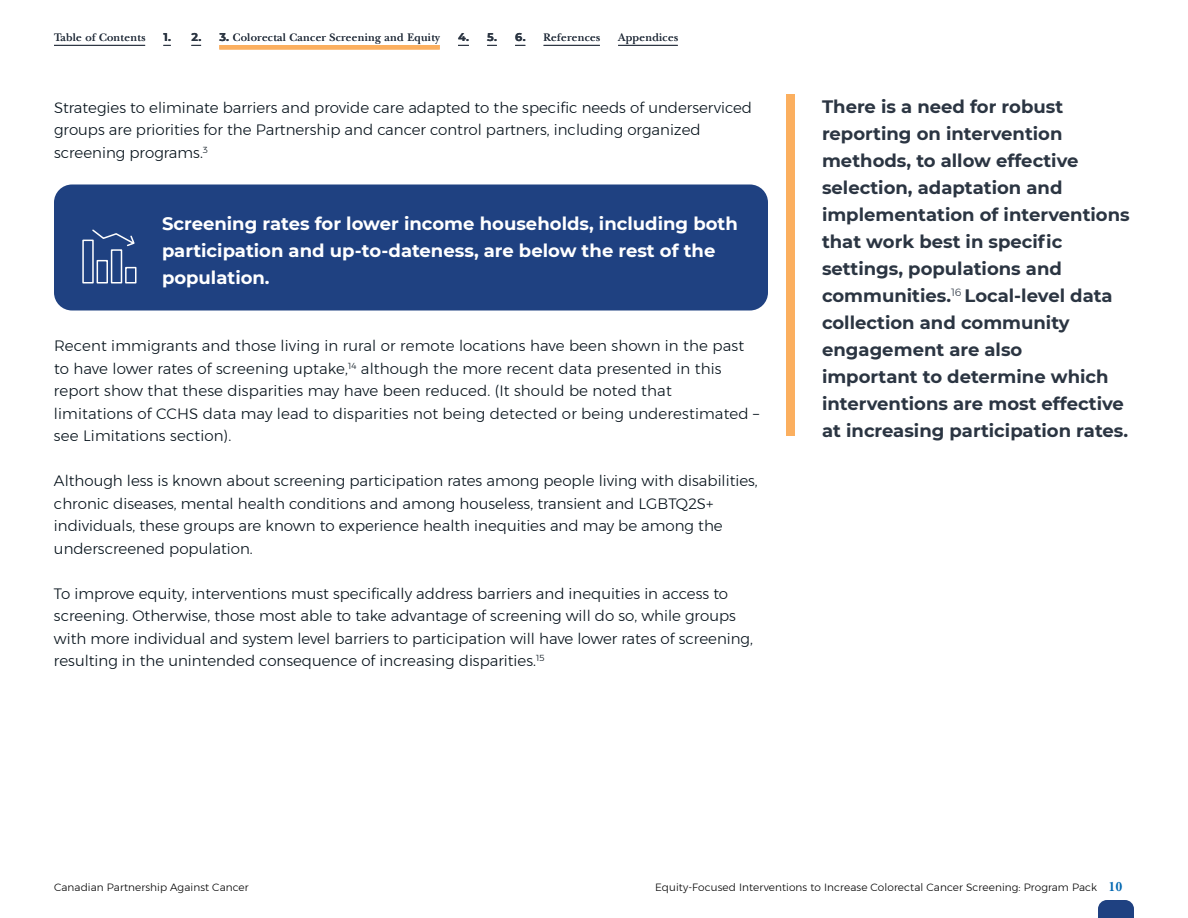
<style>
.page{position:relative;width:1188px;height:918px;background:#fff}
.page>*{position:absolute;margin:0;border:0;box-sizing:border-box;transform-origin:0 0}
.Body_Copy_-_Into_Par{font:700 18px/27px "Montserrat";color:#2b3542}
.Body_Copy_-_Intro_Pa{font:700 18px/27px "Montserrat";color:#fff}
.Body_Copy{font:300 15px/22.5px "Montserrat";color:#041019}
.t1{font:11.25px "New Baskerville ITC Pro";letter-spacing:.025em;color:#2b3542}
.t2{font:700 11.25px "Montserrat";color:#2b3542}
.t3{font:300 10.5px "Montserrat";letter-spacing:.01em;color:#000}
.s1{font-family:"Montserrat";font-weight:700}
.s2{font-family:"New Baskerville ITC Pro";font-weight:700;font-size:13.5px;color:#0067b1}
</style>
<div class="page">
<div style="left:54px;top:184px;width:714px;height:126px;background:#1f4181;border-radius:18px"></div>
<div style="left:786px;top:94px;width:9px;height:342px;background:#fbaf5f"></div>
<svg style="left:82px;top:229px;width:55px;height:55px"></svg>
<hr style="left:544px;top:45px;width:56px;height:1px;background:#2b3542">
<hr style="left:618px;top:45px;width:60px;height:1px;background:#2b3542">
<div style="left:219px;top:45px;width:221px;height:5px;background:#fbaf5f"></div>
<hr style="left:54px;top:45px;width:91px;height:1px;background:#2b3542">
<svg style="left:1098px;top:900px;width:36px;height:18px"></svg>
<p class="t1" style="left:54px;top:30px;width:93px">Table of Contents</p>
<p class="t2" style="left:163px;top:28px;width:39px">1. 2.</p>
<p class="t1" style="left:219px;top:30px;width:222px"><span class="s1">3.</span> Colorectal Cancer Screening and Equity</p>
<p class="t2" style="left:458px;top:28px;width:41px">4. 5.</p>
<p class="t1" style="left:515px;top:30px;width:87px"><span class="s1">6.</span> References</p>
<p class="t1" style="left:618px;top:30px;width:61px">Appendices</p>
<p class="Body_Copy" style="left:54px;top:96px;width:700px">Strategies to eliminate barriers and provide care adapted to the specific needs of underserviced groups are priorities for the Partnership and cancer control partners, including organized screening programs.<sup>3</sup></p>
<p class="Body_Copy_-_Intro_Pa" style="left:162px;top:209px;width:577px">Screening rates for lower income households, including both participation and up-to-dateness, are below the rest of the population.</p>
<p class="Body_Copy" style="left:54px;top:334px;width:707px">Recent immigrants and those living in rural or remote locations have been shown in the past to have lower rates of screening uptake,<sup>14</sup> although the more recent data presented in this report show that these disparities may have been reduced. (It should be noted that<br>limitations of CCHS data may lead to disparities not being detected or being underestimated – see Limitations section).</p>
<p class="Body_Copy" style="left:54px;top:469px;width:705px">Although less is known about screening participation rates among people living with disabilities, chronic diseases, mental health conditions and among houseless, transient and LGBTQ2S+ individuals, these groups are known to experience health inequities and may be among the underscreened population.</p>
<p class="Body_Copy" style="left:54px;top:582px;width:701px">To improve equity, interventions must specifically address barriers and inequities in access to screening. Otherwise, those most able to take advantage of screening will do so, while groups with more individual and system level barriers to participation will have lower rates of screening, resulting in the unintended consequence of increasing disparities.<sup>15</sup></p>
<p class="Body_Copy_-_Into_Par" style="left:822px;top:92px;width:309px">There is a need for robust reporting on intervention methods, to allow effective selection, adaptation and implementation of interventions that work best in specific settings, populations and communities.<sup>16</sup> Local-level data collection and community engagement are also<br>important to determine which interventions are most effective at increasing participation rates.</p>
<p class="t3" style="left:54px;top:879px;width:196px">Canadian Partnership Against Cancer</p>
<p class="t3" style="left:655px;top:879px;width:469px">Equity-Focused Interventions to Increase Colorectal Cancer Screening: Program Pack <span class="s2">10</span></p>
</div>
